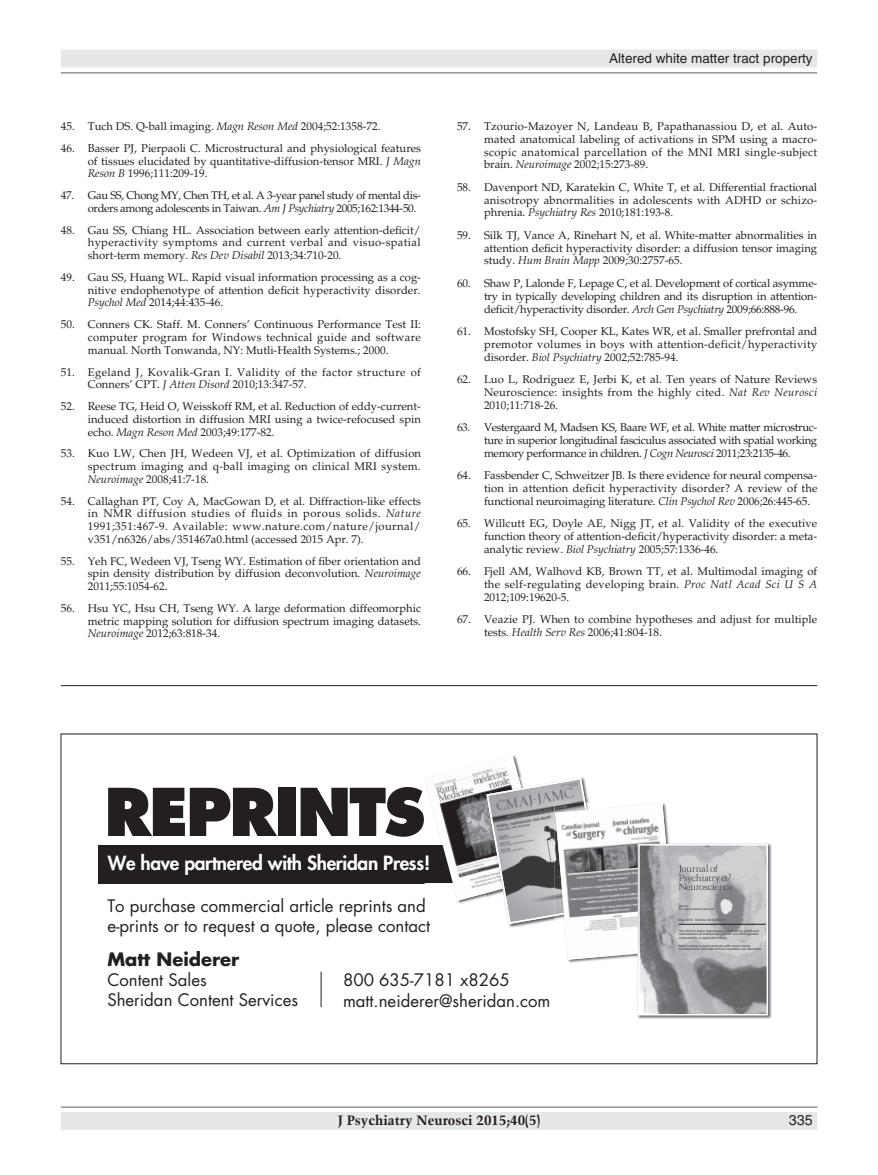
<style>
.page{position:relative;width:878px;height:1175px;background:#fff}
.page>*{position:absolute;margin:0;border:0;box-sizing:border-box;transform-origin:0 0}
.t1{font:800 64.05px "Futura";letter-spacing:-.035em;color:#231f20}
.t2{font:800 19.05px "Futura";letter-spacing:-.015em;color:#fff}
.t3{font:700 18px "Futura";color:#231f20}
.t4{font:16.8px/20.1px "Futura";color:#231f20}
.t5{font:14.25px "Helvetica LT Std";color:#231f20}
.t6{font:13.5px "Helvetica LT Std";color:#231f20}
.t7{font:700 13.5px "Trump Mediaeval LT Std";color:#231f20}
.REF{font:11.25px/12.8px "Palatino LT Std";color:#231f20;text-align:justify}
.REF-2{font:11.25px/12.8px "Palatino LT Std";letter-spacing:-.03em;color:#231f20}
.REF-3{font:11.25px/12.8px "Palatino LT Std";letter-spacing:.035em;color:#231f20}
.t8{font:700 3.15px/3.6px "Helvetica LT Std";color:#5a5a5d}
.s1{font-style:italic}
</style>
<div class="page">
<div style="left:61px;top:50px;width:756px;height:18px;background:#e6e7e9"></div>
<hr style="left:61px;top:72px;width:756px;height:2px;background:#939598">
<div style="left:61px;top:1112px;width:756px;height:18px;background:#e6e7e9"></div>
<hr style="left:61px;top:1106px;width:756px;height:1px;background:#939598">
<hr style="left:61px;top:685px;width:756px;height:1px;background:#231f20">
<div style="left:98px;top:845px;width:506px;height:38px;background:#231f20"></div>
<img style="left:567px;top:959px;width:45px;height:4px">
<img style="left:637px;top:843px;width:135px;height:176px">
<img style="left:641px;top:847px;width:124px;height:165px">
<svg style="left:424px;top:755px;width:309px;height:204px"></svg>
<hr style="left:678px;top:924px;width:87px;height:1px;background:#231f20">
<div style="left:638px;top:844px;width:130px;height:171px;border:2px solid #fff"></div>
<hr style="left:321px;top:971px;width:1px;height:36px;background:#231f20">
<p class="REF" style="left:61px;top:120px;width:321px">45. Tuch DS. Q-ball imaging. <span class="s1">Magn Reson Med</span> 2004;52:1358-72.</p>
<p class="REF" style="left:88px;top:142px;width:334px;text-indent:-27px">46. Basser PJ, Pierpaoli C. Microstructural and physiological features of tissues elucidated by quantitative-diffusion-tensor MRI. <span class="s1">J Magn Reson B</span> 1996;111:209-19.</p>
<p class="REF-2" style="left:88px;top:189px;width:335px;text-indent:-27px">47. Gau SS, Chong MY, Chen TH, et al. A 3-year panel study of mental dis&shy;orders among adolescents in Taiwan. <span class="s1">Am J Psychiatry</span> 2005;162:1344-50.</p>
<p class="REF" style="left:88px;top:224px;width:334px;text-indent:-27px">48. Gau SS, Chiang HL. Association between early attention-deficit/ hyperactivity symptoms and current verbal and visuo-spatial short-term memory. <span class="s1">Res Dev Disabil</span> 2013;34:710-20.</p>
<p class="REF" style="left:88px;top:271px;width:335px;text-indent:-27px">49. Gau SS, Huang WL. Rapid visual information processing as a cog&shy;nitive endophenotype of attention deficit hyperactivity disorder.<br><span class="s1">Psychol Med</span> 2014;44:435-46.</p>
<p class="REF" style="left:88px;top:318px;width:335px;text-indent:-27px">50. Conners CK. Staff. M. Conners’ Continuous Performance Test II: computer program for Windows technical guide and software manual. North Tonwanda, NY: Mutli-Health Systems.; 2000.</p>
<p class="REF-3" style="left:88px;top:365px;width:335px;text-indent:-27px">51. Egeland J, Kovalik-Gran I. Validity of the factor structure of<br>Conners’ CPT. <span class="s1">J Atten Disord</span> 2010;13:347-57.</p>
<p class="REF" style="left:88px;top:400px;width:335px;text-indent:-27px">52. Reese TG, Heid O, Weisskoff RM, et al. Reduction of eddy-current&shy;induced distortion in diffusion MRI using a twice-refocused spin echo. <span class="s1">Magn Reson Med</span> 2003;49:177-82.</p>
<p class="REF" style="left:88px;top:447px;width:335px;text-indent:-27px">53. Kuo LW, Chen JH, Wedeen VJ, et al. Optimization of diffusion spectrum imaging and q-ball imaging on clinical MRI system.<br><span class="s1">Neuroimage</span> 2008;41:7-18.</p>
<p class="REF" style="left:88px;top:494px;width:334px;text-indent:-27px">54. Callaghan PT, Coy A, MacGowan D, et al. Diffraction-like effects in NMR diffusion studies of fluids in porous solids. <span class="s1">Nature </span>1991;351:467-9. Available: www.nature.com/nature/journal/ v351/n6326/abs/351467a0.html (accessed 2015 Apr. 7).</p>
<p class="REF" style="left:88px;top:554px;width:334px;text-indent:-27px">55. Yeh FC, Wedeen VJ, Tseng WY. Estimation of fiber orientation and spin density distribution by diffusion deconvolution. <span class="s1">Neuroimage </span>2011;55:1054-62.</p>
<p class="REF" style="left:88px;top:602px;width:335px;text-indent:-27px">56. Hsu YC, Hsu CH, Tseng WY. A large deformation diffeomorphic metric mapping solution for diffusion spectrum imaging datasets.<br><span class="s1">Neuroimage</span> 2012;63:818-34.</p>
<p class="t6" style="left:609px;top:50px;width:205px">Altered white matter tract property</p>
<p class="REF" style="left:484px;top:120px;width:335px;text-indent:-27px">57. Tzourio-Mazoyer N, Landeau B, Papathanassiou D, et al. Auto&shy;mated anatomical labeling of activations in SPM using a macro&shy;scopic anatomical parcellation of the MNI MRI single-subject brain. <span class="s1">Neuroimage</span> 2002;15:273-89.</p>
<p class="REF" style="left:484px;top:181px;width:335px;text-indent:-27px">58. Davenport ND, Karatekin C, White T, et al. Differential fractional anisotropy abnormalities in adolescents with ADHD or schizo&shy;phrenia. <span class="s1">Psychiatry Res</span> 2010;181:193-8.</p>
<p class="REF" style="left:484px;top:229px;width:335px;text-indent:-27px">59. Silk TJ, Vance A, Rinehart N, et al. White-matter abnormalities in attention deficit hyperactivity disorder: a diffusion tensor imaging study. <span class="s1">Hum Brain Mapp</span> 2009;30:2757-65.</p>
<p class="REF" style="left:484px;top:277px;width:335px;text-indent:-27px">60. Shaw P, Lalonde F, Lepage C, et al. Development of cortical asymme&shy;try in typically developing children and its disruption in attention&shy;deficit/hyperactivity disorder. <span class="s1">Arch Gen Psychiatry</span> 2009;66:888-96.</p>
<p class="REF" style="left:484px;top:325px;width:335px;text-indent:-27px">61. Mostofsky SH, Cooper KL, Kates WR, et al. Smaller prefrontal and premotor volumes in boys with attention-deficit/hyperactivity disorder. <span class="s1">Biol Psychiatry</span> 2002;52:785-94.</p>
<p class="REF" style="left:484px;top:373px;width:335px;text-indent:-27px">62. Luo L, Rodriguez E, Jerbi K, et al. Ten years of Nature Reviews Neuroscience: insights from the highly cited. <span class="s1">Nat Rev Neurosci </span>2010;11:718-26.</p>
<p class="REF" style="left:484px;top:421px;width:335px;text-indent:-27px">63. Vestergaard M, Madsen KS, Baare WF, et al. White matter microstruc&shy;ture in superior longitudinal fasciculus associated with spatial working memory performance in children. <span class="s1">J Cogn Neurosci</span> 2011;23:2135-46.</p>
<p class="REF" style="left:484px;top:469px;width:335px;text-indent:-27px">64. Fassbender C, Schweitzer JB. Is there evidence for neural compensa&shy;tion in attention deficit hyperactivity disorder? A review of the functional neuroimaging literature. <span class="s1">Clin Psychol Rev</span> 2006;26:445-65.</p>
<p class="REF" style="left:484px;top:517px;width:335px;text-indent:-27px">65. Willcutt EG, Doyle AE, Nigg JT, et al. Validity of the executive function theory of attention-deficit/hyperactivity disorder: a meta&shy;analytic review. <span class="s1">Biol Psychiatry</span> 2005;57:1336-46.</p>
<p class="REF" style="left:484px;top:565px;width:335px;text-indent:-27px">66. Fjell AM, Walhovd KB, Brown TT, et al. Multimodal imaging of the self-regulating developing brain. <span class="s1">Proc Natl Acad Sci U S A </span>2012;109:19620-5.</p>
<p class="REF" style="left:484px;top:613px;width:335px;text-indent:-27px">67. Veazie PJ. When to combine hypotheses and adjust for multiple tests. <span class="s1">Health Serv Res</span> 2006;41:804-18.</p>
<p class="t1" style="left:104px;top:771px;width:322px">REPRINTS</p>
<p class="t2" style="left:108px;top:850px;width:324px">We have partnered with Sheridan Press!</p>
<p class="t4" style="left:107px;top:895px;width:324px">To purchase commercial article reprints and e-prints or to request a quote, please contact</p>
<p class="t3" style="left:107px;top:947px;width:133px">Matt Neiderer</p>
<p class="t4" style="left:107px;top:969px;width:192px">Content Sales<br>Sheridan Content Services</p>
<p class="t4" style="left:343px;top:970px;width:209px">800 635-7181 x8265 matt.neiderer@sheridan.com</p>
<p class="t8" style="left:678px;top:903px;width:37px">jpn.ca<br>An open-access journal</p>
<p class="t8" style="left:678px;top:918px;width:49px">May 2015 Volume 40 Number 3</p>
<p class="t8" style="left:678px;top:928px;width:82px;text-align:justify">The risk for major depression conferred by childhood maltreatment is multiplied by <span class="s1">BDNF</span> and <span class="s1">SERT</span> genetic vulnerability: a replication study</p>
<p class="t8" style="left:678px;top:943px;width:84px">Brain volume in male patients with recent onset schizophrenia with and without cannabis use disorders</p>
<p class="t7" style="left:337px;top:1112px;width:204px">J Psychiatry Neurosci 2015;40(5)</p>
<p class="t5" style="left:788px;top:1112px;width:25px">335</p>
</div>
